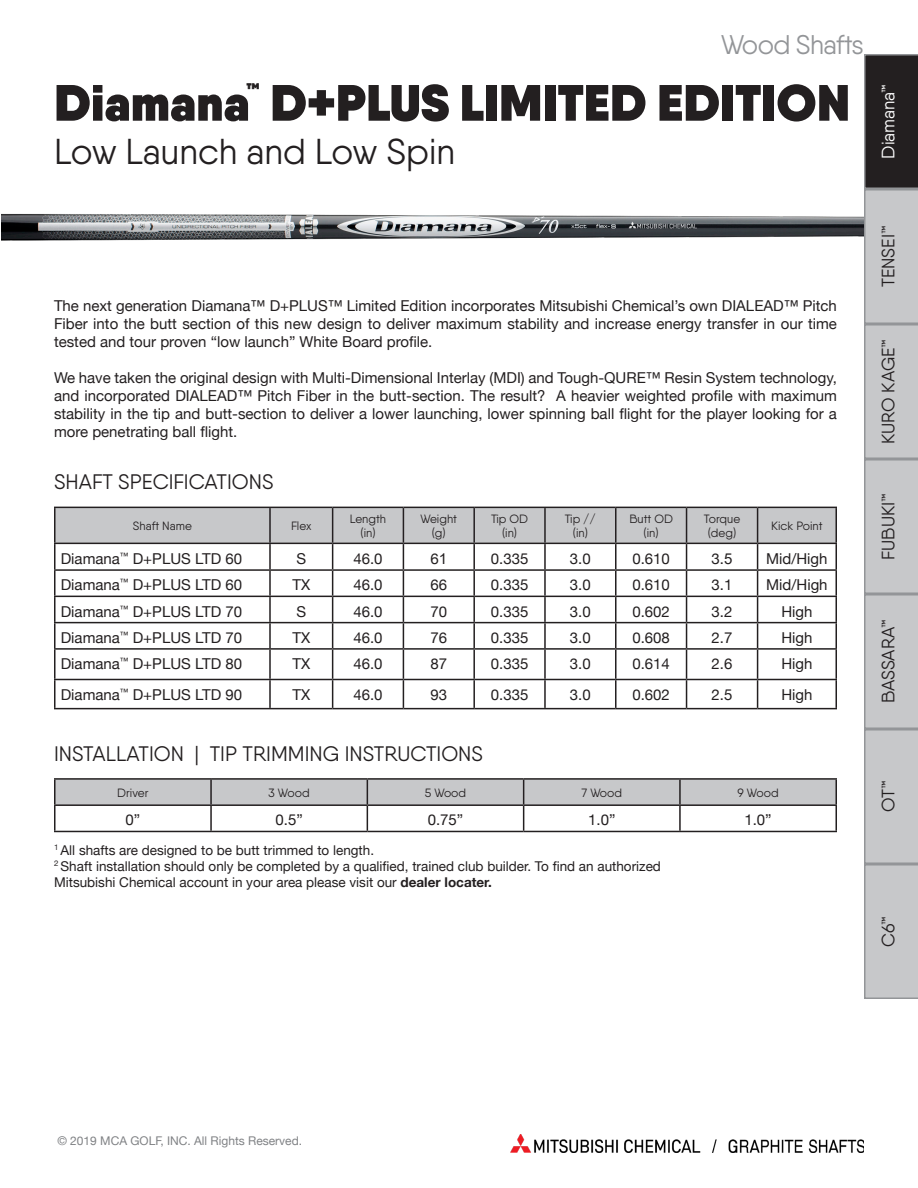
<style>
.page{position:relative;width:918px;height:1188px;background:#fff}
.page>*{position:absolute;margin:0;border:0;box-sizing:border-box;transform-origin:0 0}
.t1{font:800 51px "Qanelas";color:#231f20}
.t2{font:36px "Qanelas";color:#231f20}
.t3{font:27px "Qanelas";letter-spacing:-.025em;color:#939598}
.t4{font:21px "Qanelas";color:#231f20}
.t5{font:18px "Qanelas";color:#231f20}
.t6{font:18px "Qanelas";color:#fff}
.t7{font:15px/18px "Helvetica Neue";color:#231f20}
.t8{font:13.5px "Helvetica Neue";color:#231f20}
.t9{font:12px "Qanelas";color:#231f20}
.t10{font:12px "Helvetica Neue";color:#808285}
.s1{font-family:"Arial"}
.s2{font-weight:700}
</style>
<div class="page">
<svg style="left:864px;top:54px;width:54px;height:945px;background:#abacae"></svg>
<img style="left:511px;top:1134px;width:353px;height:18px">
<hr style="left:54px;top:507px;width:216px;height:1px;background:#231f20">
<hr style="left:54px;top:508px;width:2px;height:35px;background:#231f20">
<hr style="left:54px;top:543px;width:216px;height:1px;background:#231f20">
<hr style="left:54px;top:544px;width:2px;height:25px;background:#231f20">
<hr style="left:54px;top:569px;width:216px;height:2px;background:#231f20">
<hr style="left:54px;top:571px;width:2px;height:25px;background:#231f20">
<hr style="left:54px;top:596px;width:216px;height:1px;background:#231f20">
<hr style="left:54px;top:597px;width:2px;height:25px;background:#231f20">
<hr style="left:54px;top:622px;width:216px;height:1px;background:#231f20">
<hr style="left:54px;top:623px;width:2px;height:25px;background:#231f20">
<hr style="left:54px;top:648px;width:216px;height:2px;background:#231f20">
<hr style="left:54px;top:650px;width:2px;height:29px;background:#231f20">
<hr style="left:54px;top:679px;width:216px;height:1px;background:#231f20">
<hr style="left:54px;top:680px;width:2px;height:28px;background:#231f20">
<svg style="left:55px;top:507px;width:782px;height:201px"></svg>
<hr style="left:54px;top:708px;width:216px;height:1px;background:#231f20">
<hr style="left:270px;top:708px;width:63px;height:1px;background:#231f20">
<hr style="left:333px;top:708px;width:70px;height:1px;background:#231f20">
<hr style="left:403px;top:708px;width:71px;height:1px;background:#231f20">
<hr style="left:474px;top:708px;width:71px;height:1px;background:#231f20">
<hr style="left:545px;top:708px;width:71px;height:1px;background:#231f20">
<hr style="left:616px;top:708px;width:71px;height:1px;background:#231f20">
<hr style="left:687px;top:708px;width:71px;height:1px;background:#231f20">
<hr style="left:758px;top:708px;width:79px;height:1px;background:#231f20">
<hr style="left:54px;top:778px;width:157px;height:2px;background:#231f20">
<hr style="left:54px;top:780px;width:2px;height:24px;background:#231f20">
<hr style="left:211px;top:778px;width:156px;height:2px;background:#231f20">
<hr style="left:367px;top:778px;width:157px;height:2px;background:#231f20">
<hr style="left:524px;top:778px;width:156px;height:2px;background:#231f20">
<hr style="left:680px;top:778px;width:157px;height:2px;background:#231f20">
<hr style="left:54px;top:804px;width:157px;height:2px;background:#231f20">
<hr style="left:54px;top:806px;width:2px;height:25px;background:#231f20">
<svg style="left:55px;top:779px;width:782px;height:52px"></svg>
<hr style="left:54px;top:831px;width:157px;height:1px;background:#231f20">
<hr style="left:211px;top:831px;width:156px;height:1px;background:#231f20">
<hr style="left:367px;top:831px;width:157px;height:1px;background:#231f20">
<hr style="left:524px;top:831px;width:156px;height:1px;background:#231f20">
<hr style="left:680px;top:831px;width:157px;height:1px;background:#231f20">
<img style="left:2px;top:214px;width:862px;height:27px">
<p class="t3" style="left:721px;top:28px;width:144px">Wood Shafts</p>
<p class="t1" style="left:54px;top:69px;width:798px">Diamana<sup>™</sup> D+PLUS LIMITED EDITION</p>
<p class="t2" style="left:54px;top:129px;width:403px">Low Launch and Low Spin</p>
<p class="t6" style="left:877px;top:159px;width:76px;rotate:-90deg">Diamana™</p>
<p class="t7" style="left:54px;top:298px;width:784px">The next generation Diamana™ D+PLUS™ Limited Edition incorporates Mitsubishi Chemical’s own DIALEAD™ Pitch</p>
<p class="t7" style="left:54px;top:316px;width:785px">Fiber into the butt section of this new design to deliver maximum stability and increase energy transfer in our time tested and tour proven “low launch” White Board profile.</p>
<p class="t7" style="left:54px;top:370px;width:785px;text-align:justify">We have taken the original design with Multi-Dimensional Interlay (MDI) and Tough-QURE™ Resin System technology, and incorporated DIALEAD™ Pitch Fiber in the butt-section. The result? A heavier weighted profile with maximum stability in the tip and butt-section to deliver a lower launching, lower spinning ball flight for the player looking for a more penetrating ball flight.</p>
<p class="t4" style="left:54px;top:469px;width:221px">SHAFT SPECIFICATIONS</p>
<p class="t9" style="left:133px;top:519px;width:60px">Shaft Name</p>
<p class="t9" style="left:291px;top:519px;width:22px">Flex</p>
<p class="t9" style="left:350px;top:511px;width:38px">Length</p>
<p class="t9" style="left:360px;top:526px;width:17px">(in)</p>
<p class="t9" style="left:421px;top:511px;width:38px">Weight</p>
<p class="t9" style="left:432px;top:526px;width:16px">(g)</p>
<p class="t9" style="left:491px;top:511px;width:39px">Tip OD</p>
<p class="t9" style="left:502px;top:526px;width:17px">(in)</p>
<p class="t9" style="left:565px;top:511px;width:33px">Tip //</p>
<p class="t9" style="left:573px;top:526px;width:17px">(in)</p>
<p class="t9" style="left:629px;top:511px;width:45px">Butt OD</p>
<p class="t9" style="left:644px;top:526px;width:17px">(in)</p>
<p class="t9" style="left:704px;top:511px;width:38px">Torque</p>
<p class="t9" style="left:708px;top:526px;width:30px">(deg)</p>
<p class="t9" style="left:771px;top:519px;width:53px">Kick Point</p>
<p class="t7" style="left:61px;top:550px;width:183px">Diamana<sup>™</sup> D+PLUS LTD 60</p>
<p class="t7" style="left:296px;top:550px;width:11px">S</p>
<p class="t7" style="left:353px;top:550px;width:31px">46.0</p>
<p class="t7" style="left:430px;top:550px;width:18px">6<span class="s1">1</span></p>
<p class="t7" style="left:491px;top:550px;width:39px">0.335</p>
<p class="t7" style="left:570px;top:550px;width:22px">3.0</p>
<p class="t7" style="left:632px;top:550px;width:39px">0.610</p>
<p class="t7" style="left:712px;top:550px;width:22px">3.<span class="s1">5</span></p>
<p class="t7" style="left:766px;top:550px;width:63px">Mid/High</p>
<p class="t7" style="left:61px;top:577px;width:183px">Diamana<sup>™</sup> D+PLUS LTD 60</p>
<p class="t7" style="left:292px;top:577px;width:19px">TX</p>
<p class="t7" style="left:353px;top:577px;width:31px">46.0</p>
<p class="t7" style="left:430px;top:577px;width:18px">66</p>
<p class="t7" style="left:491px;top:577px;width:39px">0.335</p>
<p class="t7" style="left:570px;top:577px;width:22px">3.0</p>
<p class="t7" style="left:632px;top:577px;width:39px">0.610</p>
<p class="t7" style="left:712px;top:577px;width:22px">3.1</p>
<p class="t7" style="left:766px;top:577px;width:63px">Mid/High</p>
<p class="t7" style="left:61px;top:603px;width:183px">Diamana<sup>™</sup> D+PLUS LTD 70</p>
<p class="t7" style="left:296px;top:603px;width:11px">S</p>
<p class="t7" style="left:353px;top:603px;width:31px">46.0</p>
<p class="t7" style="left:430px;top:603px;width:18px">70</p>
<p class="t7" style="left:491px;top:603px;width:39px">0.335</p>
<p class="t7" style="left:570px;top:603px;width:22px">3.0</p>
<p class="t7" style="left:632px;top:603px;width:39px">0.602</p>
<p class="t7" style="left:712px;top:603px;width:22px">3.2</p>
<p class="t7" style="left:781px;top:603px;width:33px">High</p>
<p class="t7" style="left:61px;top:629px;width:183px">Diamana<sup>™</sup> D+PLUS LTD 70</p>
<p class="t7" style="left:292px;top:629px;width:19px">TX</p>
<p class="t7" style="left:353px;top:629px;width:31px">46.0</p>
<p class="t7" style="left:430px;top:629px;width:18px">76</p>
<p class="t7" style="left:491px;top:629px;width:39px">0.335</p>
<p class="t7" style="left:570px;top:629px;width:22px">3.0</p>
<p class="t7" style="left:632px;top:629px;width:39px">0.608</p>
<p class="t7" style="left:712px;top:629px;width:22px">2.7</p>
<p class="t7" style="left:781px;top:629px;width:33px">High</p>
<p class="t7" style="left:61px;top:656px;width:183px">Diamana<sup>™</sup> D+PLUS LTD 80</p>
<p class="t7" style="left:292px;top:656px;width:19px">TX</p>
<p class="t7" style="left:353px;top:656px;width:31px">46.0</p>
<p class="t7" style="left:430px;top:656px;width:18px">87</p>
<p class="t7" style="left:491px;top:656px;width:39px">0.335</p>
<p class="t7" style="left:570px;top:656px;width:22px">3.0</p>
<p class="t7" style="left:632px;top:656px;width:39px">0.614</p>
<p class="t7" style="left:712px;top:656px;width:22px">2.6</p>
<p class="t7" style="left:781px;top:656px;width:33px">High</p>
<p class="t7" style="left:61px;top:686px;width:183px">Diamana<sup>™</sup> D+PLUS LTD 90</p>
<p class="t7" style="left:292px;top:686px;width:19px">TX</p>
<p class="t7" style="left:353px;top:686px;width:31px">46.0</p>
<p class="t7" style="left:430px;top:686px;width:18px">93</p>
<p class="t7" style="left:491px;top:686px;width:39px">0.335</p>
<p class="t7" style="left:570px;top:686px;width:22px">3.0</p>
<p class="t7" style="left:632px;top:686px;width:39px">0.602</p>
<p class="t7" style="left:712px;top:686px;width:22px">2.5</p>
<p class="t7" style="left:781px;top:686px;width:33px">High</p>
<p class="t4" style="left:54px;top:741px;width:431px">INSTALLATION | TIP TRIMMING INSTRUCTIONS</p>
<p class="t9" style="left:117px;top:785px;width:33px">Driver</p>
<p class="t9" style="left:269px;top:785px;width:43px">3 Wood</p>
<p class="t9" style="left:425px;top:785px;width:43px">5 Wood</p>
<p class="t9" style="left:581px;top:785px;width:42px">7 Wood</p>
<p class="t9" style="left:738px;top:785px;width:43px">9 Wood</p>
<p class="t7" style="left:126px;top:812px;width:16px">0”</p>
<p class="t7" style="left:276px;top:812px;width:29px">0.5”</p>
<p class="t7" style="left:428px;top:812px;width:37px">0.75”</p>
<p class="t7" style="left:588px;top:812px;width:29px">1.0”</p>
<p class="t7" style="left:744px;top:812px;width:29px">1.0”</p>
<p class="t8" style="left:54px;top:840px;width:322px"><sup>1</sup> All shafts are designed to be butt trimmed to length.</p>
<p class="t8" style="left:54px;top:856px;width:608px"><sup>2</sup> Shaft installation should only be completed by a qualified, trained club builder. To find an authorized</p>
<p class="t8" style="left:54px;top:873px;width:440px">Mitsubishi Chemical account in your area please visit our <span class="s2">dealer locater.</span></p>
<p class="t5" style="left:877px;top:287px;width:63px;rotate:-90deg">TENSEI™</p>
<p class="t5" style="left:877px;top:444px;width:106px;rotate:-90deg">KURO KAGE™</p>
<p class="t5" style="left:877px;top:560px;width:68px;rotate:-90deg">FUBUKI™</p>
<p class="t5" style="left:877px;top:703px;width:85px;rotate:-90deg">BASSARA™</p>
<p class="t5" style="left:877px;top:812px;width:33px;rotate:-90deg">OT™</p>
<p class="t5" style="left:877px;top:947px;width:32px;rotate:-90deg">C6™</p>
<p class="t10" style="left:57px;top:1132px;width:246px">© 2019 MCA GOLF, INC. All Rights Reserved.</p>
</div>
